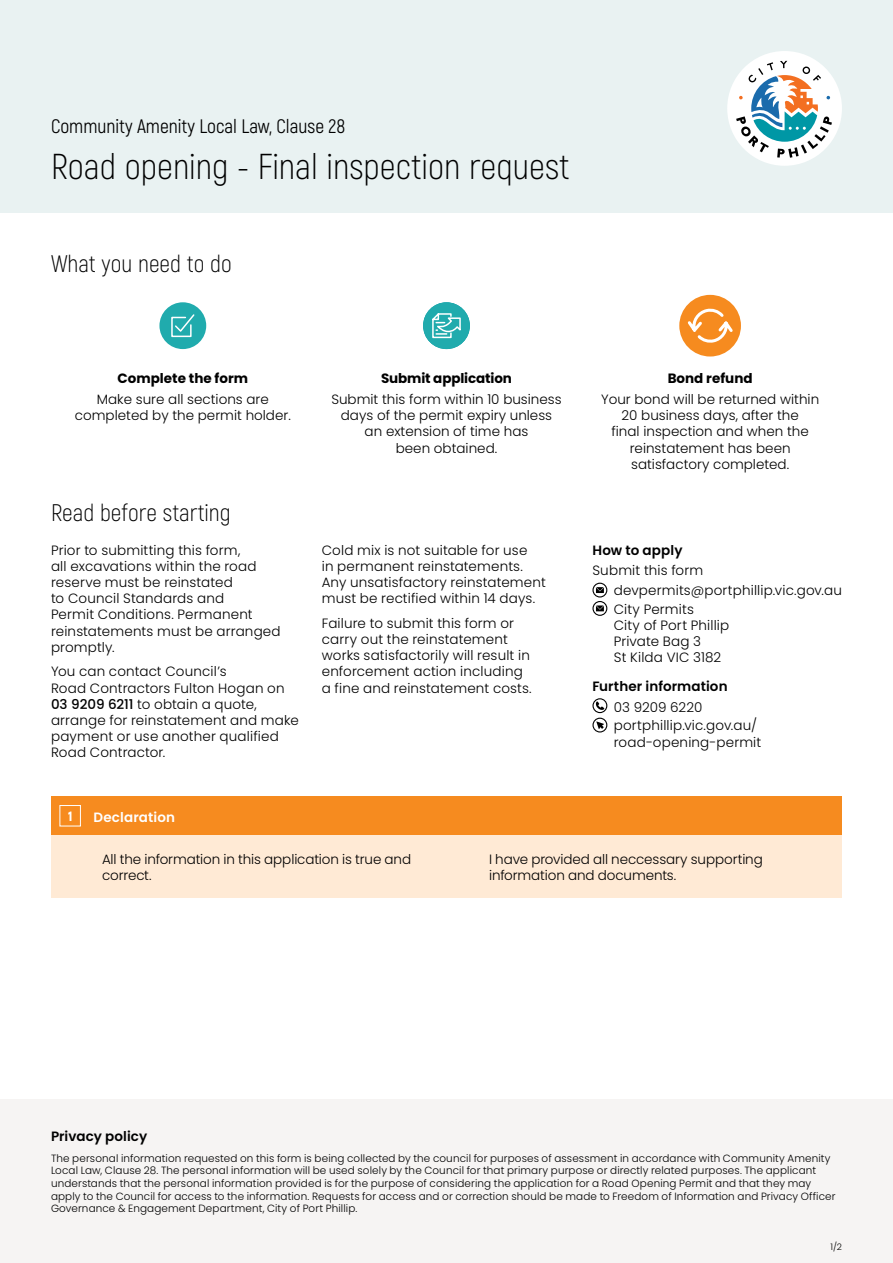
<style>
.page{position:relative;width:893px;height:1263px;background:#fff}
.page>*{position:absolute;margin:0;border:0;box-sizing:border-box;transform-origin:0 0}
.t1{font:300 36px "Akrobat";color:#000}
.t2{font:300 24px "Akrobat";color:#000}
.t3{font:19.5px "Akrobat";color:#000}
.t4{font:300 13.5px/16.2px "Poppins";letter-spacing:.005em;color:#000}
.t5{font:700 13.5px "Poppins";color:#000}
.t6{font:600 13.5px "Poppins";letter-spacing:.01em;color:#000}
.t7{font:600 13.5px "Poppins";letter-spacing:.01em;color:#fff}
.t8{font:900 13.5px "Akrobat";color:#fff}
.t9{font:300 10.5px/12.6px "Poppins";letter-spacing:.01em;color:#000}
.t10{font:300 9px "Poppins";color:#000}
.s1{font-weight:500}
</style>
<div class="page">
<div style="left:0;top:0;width:893px;height:213px;background:#e9f2f2"></div>
<div style="left:0;top:1099px;width:893px;height:164px;background:#f6f4f3"></div>
<div style="left:159px;top:302px;width:47px;height:47px;background:#20abad;border-radius:50%"></div>
<svg style="left:171px;top:314px;width:24px;height:24px"></svg>
<div style="left:423px;top:302px;width:47px;height:47px;background:#20abad;border-radius:50%"></div>
<svg style="left:432px;top:313px;width:29px;height:26px"></svg>
<div style="left:679px;top:295px;width:62px;height:61px;background:#f68b1f;border-radius:50%"></div>
<svg style="left:685px;top:306px;width:50px;height:40px"></svg>
<svg style="left:592px;top:583px;width:15px;height:33px"></svg>
<svg style="left:592px;top:698px;width:15px;height:34px"></svg>
<div style="left:51px;top:797px;width:791px;height:38px;background:#f68b1f"></div>
<div style="left:51px;top:835px;width:791px;height:62px;background:#ffead5"></div>
<div style="left:60px;top:805px;width:21px;height:21px;border:1px solid #fff"></div>
<div style="left:727px;top:51px;width:115px;height:115px;background:#fff;border-radius:50%"></div>
<svg style="left:736px;top:61px;width:96px;height:97px"></svg>
<p class="t3" style="left:51px;top:114px;width:296px">Community Amenity Local Law, Clause 28</p>
<h1 class="t1" style="left:51px;top:145px;width:520px">Road opening - Final inspection request</h1>
<h2 class="t2" style="left:51px;top:249px;width:182px">What you need to do</h2>
<p class="t5" style="left:118px;top:371px;width:132px">Complete the form</p>
<p class="t4" style="left:75px;top:391px;width:217px;text-align:center">Make sure all sections are completed by the permit holder.</p>
<h2 class="t2" style="left:51px;top:499px;width:181px">Read before starting</h2>
<p class="t4" style="left:51px;top:542px;width:231px">Prior to submitting this form,<br>all excavations within the road reserve must be reinstated<br>to Council Standards and<br>Permit Conditions. Permanent reinstatements must be arranged promptly.</p>
<p class="t4" style="left:51px;top:664px;width:249px">You can contact Council’s<br>Road Contractors Fulton Hogan on<br><span class="s1">03 9209 6211</span> to obtain a quote, arrange for reinstatement and make payment or use another qualified<br>Road Contractor.</p>
<p class="t5" style="left:381px;top:371px;width:132px">Submit application</p>
<p class="t4" style="left:331px;top:391px;width:232px;text-align:center">Submit this form within 10 business days of the permit expiry unless an extension of time has<br>been obtained.</p>
<p class="t4" style="left:322px;top:542px;width:226px">Cold mix is not suitable for use<br>in permanent reinstatements.<br>Any unsatisfactory reinstatement must be rectified within 14 days.</p>
<p class="t4" style="left:322px;top:615px;width:211px">Failure to submit this form or carry out the reinstatement works satisfactorily will result in enforcement action including a fine and reinstatement costs.</p>
<p class="t5" style="left:668px;top:371px;width:86px">Bond refund</p>
<p class="t4" style="left:601px;top:391px;width:220px;text-align:center">Your bond will be returned within<br>20 business days, after the<br>final inspection and when the reinstatement has been satisfactory completed.</p>
<p class="t6" style="left:592px;top:542px;width:92px">How to apply</p>
<p class="t4" style="left:614px;top:560px;width:230px;line-height:20.4px;text-indent:-21px">Submit this form devpermits@portphillip.vic.gov.au</p>
<p class="t4" style="left:614px;top:601px;width:117px">City Permits<br>City of Port Phillip<br>Private Bag 3<br>St Kilda VIC 3182</p>
<p class="t6" style="left:592px;top:679px;width:137px">Further information</p>
<p class="t4" style="left:614px;top:698px;width:145px;line-height:18.3px">03 9209 6220 portphillip.vic.gov.au/</p>
<p class="t4" style="left:614px;top:734px;width:149px">road-opening-permit</p>
<p class="t8" style="left:68px;top:807px;width:6px">1</p>
<p class="t7" style="left:94px;top:809px;width:83px">Declaration</p>
<p class="t4" style="left:102px;top:851px;width:311px">All the information in this application is true and correct.</p>
<p class="t4" style="left:489px;top:851px;width:275px">I have provided all neccessary supporting information and documents.</p>
<p class="t6" style="left:51px;top:1128px;width:98px">Privacy policy</p>
<p class="t9" style="left:51px;top:1152px;width:786px">The personal information requested on this form is being collected by the council for purposes of assessment in accordance with Community Amenity Local Law, Clause 28. The personal information will be used solely by the Council for that primary purpose or directly related purposes. The applicant understands that the personal information provided is for the purpose of considering the application for a Road Opening Permit and that they may apply to the Council for access to the information. Requests for access and or correction should be made to Freedom of Information and Privacy Officer Governance &amp; Engagement Department, City of Port Phillip.</p>
<p class="t10" style="left:830px;top:1241px;width:13px">1/2</p>
</div>
